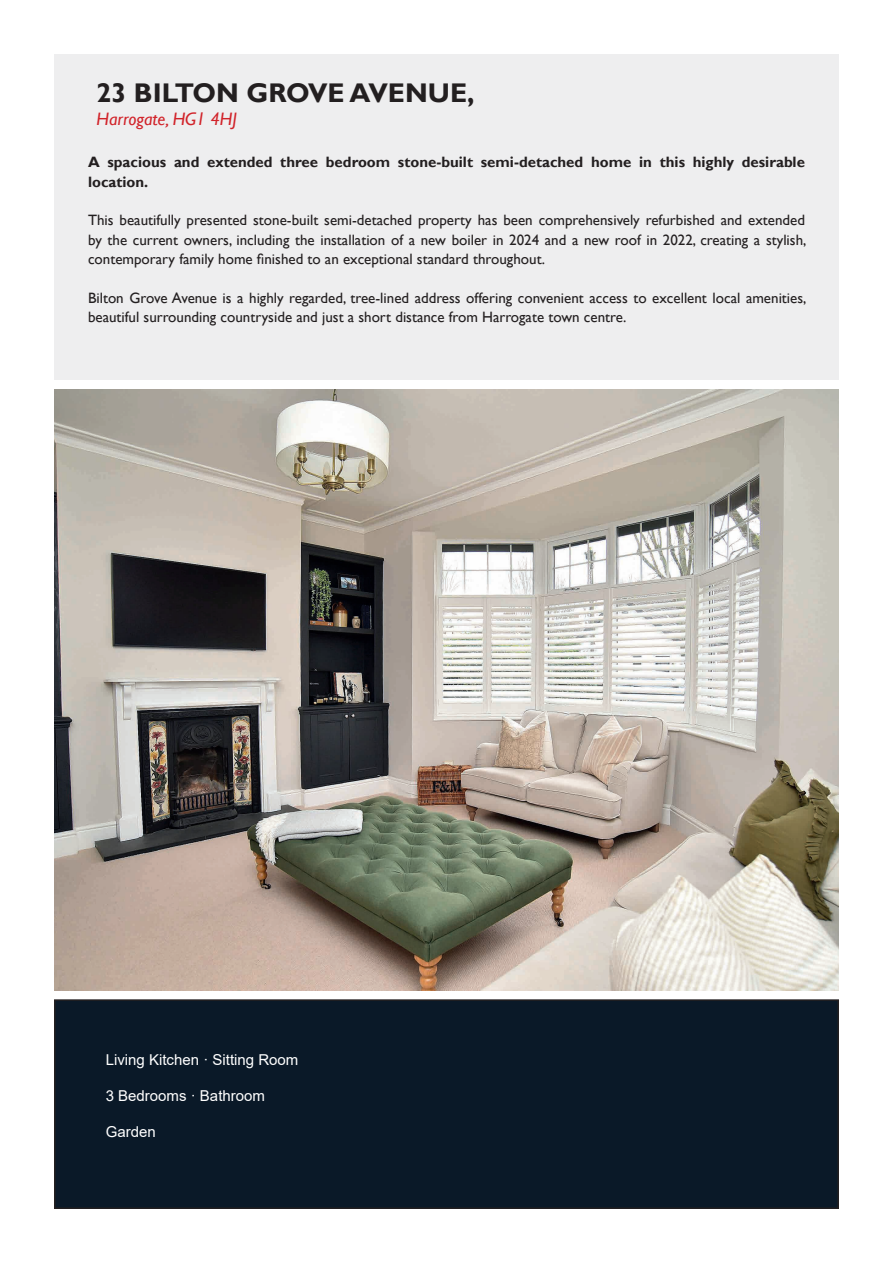
<style>
.page{position:relative;width:893px;height:1263px;background:#fff}
.page>*{position:absolute;margin:0;border:0;box-sizing:border-box;transform-origin:0 0}
.t1{font:700 27px "Gill Sans";color:#231f20}
.t2{font:italic 18px "Gill Sans";color:#d1232a}
.t3{font:15px/19.4px "Gill Sans";color:#231f20;text-align:justify}
.t4{font:700 15px/19.4px "Gill Sans";color:#231f20}
.t5{font:15px "Arial";color:#fff}
</style>
<div class="page">
<div style="left:55px;top:1000px;width:783px;height:208px;background:#0a1928"></div>
<div style="left:54px;top:999px;width:785px;height:210px;border:2px solid #231f20"></div>
<div style="left:54px;top:54px;width:785px;height:326px;background:#eeeeef"></div>
<img style="left:54px;top:390px;width:785px;height:601px">
<h1 class="t1" style="left:97px;top:77px;width:379px">23 BILTON GROVE AVENUE,</h1>
<p class="t2" style="left:97px;top:108px;width:142px">Harrogate, HG1 4HJ</p>
<p class="t4" style="left:88px;top:153px;width:718px">A spacious and extended three bedroom stone-built semi-detached home in this highly desirable location.</p>
<p class="t3" style="left:88px;top:211px;width:720px">This beautifully presented stone-built semi-detached property has been comprehensively refurbished and extended by the current owners, including the installation of a new boiler in 2024 and a new roof in 2022, creating a stylish, contemporary family home finished to an exceptional standard throughout.</p>
<p class="t3" style="left:88px;top:288px;width:720px">Bilton Grove Avenue is a highly regarded, tree-lined address offering convenient access to excellent local amenities, beautiful surrounding countryside and just a short distance from Harrogate town centre.</p>
<p class="t5" style="left:106px;top:1049px;width:194px">Living Kitchen · Sitting Room</p>
<p class="t5" style="left:106px;top:1085px;width:161px">3 Bedrooms · Bathroom</p>
<p class="t5" style="left:106px;top:1121px;width:52px">Garden</p>
</div>
